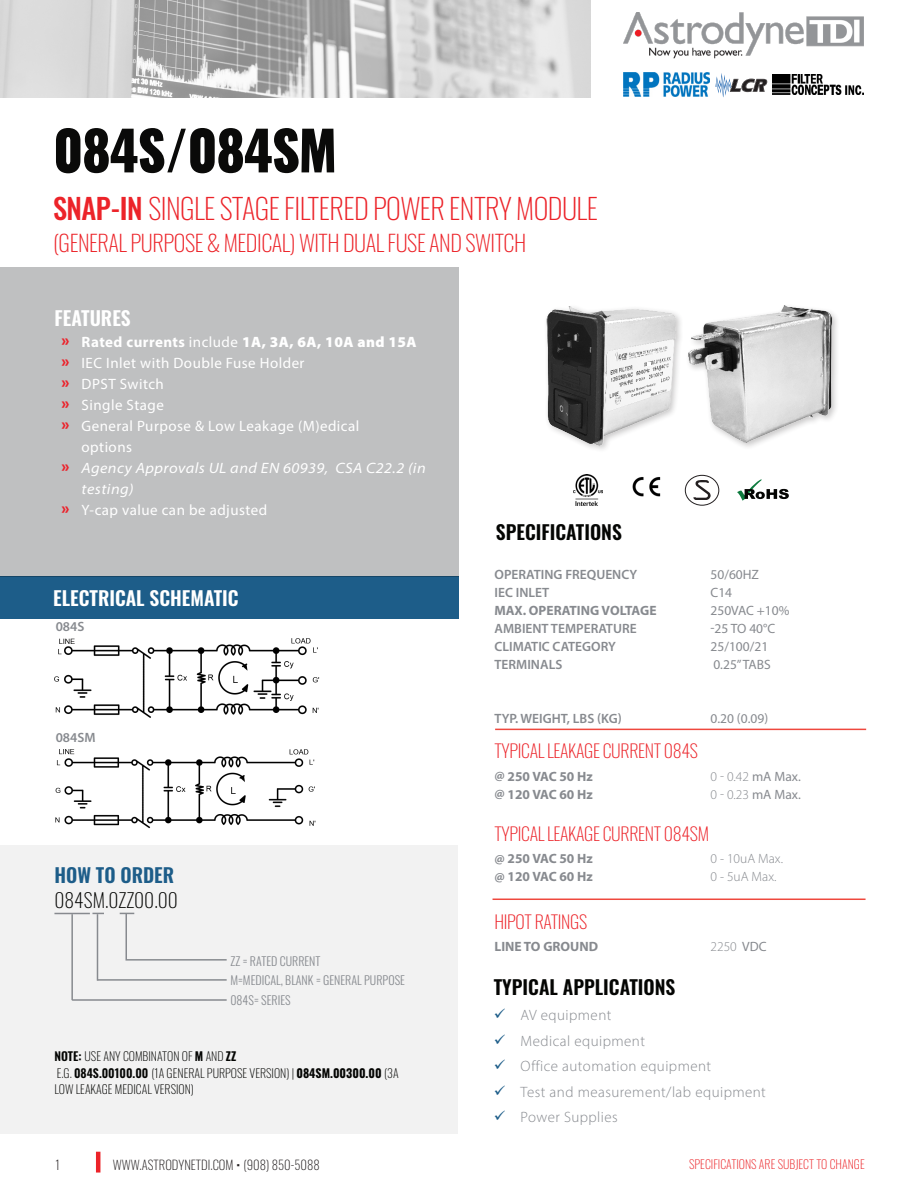
<style>
.page{position:relative;width:918px;height:1188px;background:#fff}
.page>*{position:absolute;margin:0;border:0;box-sizing:border-box;transform-origin:0 0}
.Page_Header_-_Blue{font:800 54px "Oswald";letter-spacing:-.02em;color:#0a0a09}
.Page_Header_-_Blue-2{font:200 28.5px "Oswald";letter-spacing:-.02em;color:#ec2329}
.Page_Header_-_Blue-3{font:200 22.5px "Oswald";letter-spacing:-.02em;color:#ec2329}
.Page_Section_Title{font:600 19.5px "Oswald";color:#040503}
.Page_Section_Title-2{font:600 19.5px "Oswald";color:#fff}
.Page_Section_Title-3{font:200 19.5px "Oswald";color:#040503}
.Page_Section_Title-4{font:600 19.5px "Oswald";color:#1d5d89}
.Page_Header_-_Blue-4{font:200 18px "Oswald";letter-spacing:-.02em;color:#ec2329}
.t1{font:15px/21px "Myriad Variable Concept";letter-spacing:.2em;color:#fff}
.Page_Section_Title-5{font:15px "Myriad Variable Concept";letter-spacing:.185em;color:#878a8f}
.t2{font:italic 15px/21px "Myriad Variable Concept";letter-spacing:.215em;color:#fff}
.t3{font:15px "Myriad Variable Concept";letter-spacing:.23em;color:#fff}
.t4{font:15px "Myriad Variable Concept";letter-spacing:.18em;color:#fff}
.t5{font:13.5px "Myriad Variable Concept";letter-spacing:.195em;color:#878a8f}
.t6{font:13.5px "Myriad Variable Concept";letter-spacing:.22em;color:#878a8f}
.t7{font:13.5px "Myriad Variable Concept";letter-spacing:.25em;color:#878a8f}
.t8{font:13.5px "Myriad Variable Concept";letter-spacing:.155em;color:#878a8f}
.Top_Right_Address{font:200 12.75px "Oswald";color:#231f20}
.Page_Number_-_Align{font:200 12.75px "Oswald";color:#231f20}
.Page_Section_Title-6{font:200 12px/16.5px "Oswald";color:#040503}
.Page_Section_Title-7{font:300 12px "Oswald";color:#878a8f}
.t9{font:200 12px "Oswald";color:#ec272b}
.s1{font-weight:500}
.s2{font-size:16.5px;color:#ec212a}
.s3{font-style:normal;font-size:16.5px;color:#ec212a}
.s4{font-weight:600}
.s5{font-weight:700}
.s6{font-weight:800}
.s7{color:#1d5d89}
</style>
<div class="page">
<div style="left:0;top:577px;width:459px;height:42px;background:#1d5d89"></div>
<div style="left:0;top:267px;width:459px;height:310px;background:#bfc0c1"></div>
<hr style="left:96px;top:1152px;width:4px;height:21px;background:#ec2329">
<img style="left:0;top:0;width:591px;height:97px">
<img style="left:623px;top:13px;width:241px;height:46px">
<svg style="left:715px;top:73px;width:52px;height:24px"></svg>
<hr style="left:495px;top:729px;width:371px;height:1px;background:#ef483e">
<hr style="left:493px;top:899px;width:373px;height:1px;background:#ef483e">
<img style="left:773px;top:74px;width:91px;height:21px">
<img style="left:623px;top:73px;width:86px;height:23px">
<img style="left:55px;top:749px;width:260px;height:80px">
<img style="left:54px;top:638px;width:266px;height:80px">
<div style="left:0;top:845px;width:458px;height:288px;background:#f2f2f2"></div>
<hr style="left:54px;top:913px;width:36px;height:1px;background:#878a8f">
<svg style="left:92px;top:913px;width:12px;height:1px"></svg>
<svg style="left:120px;top:913px;width:14px;height:1px"></svg>
<hr style="left:71px;top:914px;width:2px;height:86px;background:#878a8f">
<hr style="left:97px;top:914px;width:1px;height:67px;background:#878a8f">
<hr style="left:126px;top:913px;width:1px;height:48px;background:#878a8f">
<hr style="left:72px;top:999px;width:155px;height:2px;background:#878a8f">
<hr style="left:127px;top:959px;width:100px;height:2px;background:#878a8f">
<hr style="left:97px;top:979px;width:130px;height:2px;background:#878a8f">
<img style="left:546px;top:306px;width:67px;height:169px">
<img style="left:613px;top:305px;width:224px;height:170px">
<svg style="left:647px;top:362px;width:4px;height:4px"></svg>
<img style="left:632px;top:477px;width:29px;height:20px">
<svg style="left:737px;top:479px;width:52px;height:22px"></svg>
<img style="left:574px;top:475px;width:29px;height:31px">
<svg style="left:693px;top:480px;width:18px;height:20px"></svg>
<div style="left:685px;top:475px;width:34px;height:31px;border:1px solid #231f20;border-radius:50%"></div>
<p class="Page_Header_-_Blue" style="left:53px;top:122px;width:286px">084S/084SM</p>
<p class="Page_Header_-_Blue-2" style="left:53px;top:184px;width:546px"><span class="s1">SNAP-IN</span> SINGLE STAGE FILTERED POWER ENTRY MODULE</p>
<p class="Page_Header_-_Blue-3" style="left:53px;top:223px;width:475px">(GENERAL PURPOSE &amp; MEDICAL) WITH DUAL FUSE AND SWITCH</p>
<p class="Page_Section_Title-2" style="left:55px;top:308px;width:78px">FEATURES</p>
<p class="t3" style="left:61px;top:333px;width:353px"><span class="s2">Ĺ</span> Rated currents include 1A, 3A, 6A, 10A and 15A</p>
<p class="t1" style="left:61px;top:352px;width:243px"><span class="s2">Ĺ</span> IEC Inlet with Double Fuse Holder</p>
<p class="t1" style="left:61px;top:373px;width:101px"><span class="s2">Ĺ</span> DPST Switch</p>
<p class="t4" style="left:61px;top:396px;width:101px"><span class="s2">Ĺ</span> Single Stage</p>
<p class="t1" style="left:82px;top:415px;width:278px;text-indent:-20px"><span class="s2">Ĺ</span> General Purpose &amp; Low Leakage (M)edical options</p>
<p class="t2" style="left:82px;top:457px;width:342px;text-indent:-20px"><span class="s3">Ĺ</span> Agency Approvals UL and EN 60939, CSA C22.2 (in testing)</p>
<p class="t1" style="left:61px;top:499px;width:204px"><span class="s2">Ĺ</span> Y-cap value can be adjusted</p>
<p class="Page_Section_Title-2" style="left:53px;top:587px;width:187px">ELECTRICAL SCHEMATIC</p>
<p class="t5" style="left:56px;top:619px;width:28px">084S</p>
<p class="t5" style="left:56px;top:730px;width:38px">084SM</p>
<p class="Page_Section_Title-4" style="left:54px;top:865px;width:121px">HOW TO ORDER</p>
<p class="Page_Section_Title-3" style="left:54px;top:883px;width:125px">084SM.0ZZ00.00</p>
<p class="Page_Section_Title-7" style="left:230px;top:950px;width:92px">ZZ = RATED CURRENT</p>
<p class="Page_Section_Title-7" style="left:230px;top:970px;width:176px">M=MEDICAL, BLANK = GENERAL PURPOSE</p>
<p class="Page_Section_Title-7" style="left:230px;top:989px;width:62px">084S= SERIES</p>
<p class="Page_Section_Title-6" style="left:54px;top:1047px;width:183px"><span class="s4">NOTE:</span> USE ANY COMBINATON OF <span class="s5">M</span> AND <span class="s5">ZZ</span></p>
<p class="Page_Section_Title-6" style="left:54px;top:1063px;width:346px">E.G. <span class="s4">084S.00100.00</span> (1A GENERAL PURPOSE VERSION) | <span class="s5">084SM.00300.00</span> (3A<br>LOW LEAKAGE MEDICAL VERSION)</p>
<p class="Page_Number_-_Align" style="left:56px;top:1153px;width:6px">1</p>
<p class="Top_Right_Address" style="left:113px;top:1153px;width:208px">WWW.ASTRODYNETDI.COM <span class="s6">·</span> (908) 850-5088</p>
<p class="Page_Section_Title" style="left:496px;top:522px;width:128px">SPECIFICATIONS</p>
<p class="t5" style="left:495px;top:567px;width:142px">OPERATING FREQUENCY</p>
<p class="t5" style="left:711px;top:567px;width:47px">50/60HZ</p>
<p class="t5" style="left:495px;top:585px;width:54px">IEC INLET</p>
<p class="t5" style="left:711px;top:585px;width:21px">C14</p>
<p class="t6" style="left:495px;top:603px;width:161px">MAX.OPERATING VOLTAGE</p>
<p class="t8" style="left:711px;top:603px;width:78px">250VAC +10%</p>
<p class="t5" style="left:495px;top:621px;width:141px">AMBIENT TEMPERATURE</p>
<p class="t5" style="left:711px;top:621px;width:63px">-25 TO 40°C</p>
<p class="t5" style="left:495px;top:639px;width:120px">CLIMATIC CATEGORY</p>
<p class="t5" style="left:711px;top:639px;width:57px">25/100/21</p>
<p class="t5" style="left:495px;top:657px;width:67px">TERMINALS</p>
<p class="t5" style="left:713px;top:657px;width:57px">0.25” TABS</p>
<p class="t5" style="left:495px;top:711px;width:128px">TYP. WEIGHT, LBS (KG)</p>
<p class="t5" style="left:711px;top:711px;width:59px">0.20 (0.09)</p>
<p class="Page_Header_-_Blue-4" style="left:495px;top:735px;width:205px">TYPICAL LEAKAGE CURRENT 084S</p>
<p class="t5" style="left:495px;top:769px;width:97px">@ 250 VAC 50 Hz</p>
<p class="t5" style="left:711px;top:769px;width:91px">0 -0.42 mA Max.</p>
<p class="t5" style="left:495px;top:787px;width:97px">@ 120 VAC 60 Hz</p>
<p class="t5" style="left:711px;top:787px;width:91px">0 -0.23 mA Max.</p>
<p class="Page_Header_-_Blue-4" style="left:495px;top:817px;width:216px">TYPICAL LEAKAGE CURRENT 084SM</p>
<p class="t5" style="left:495px;top:851px;width:97px">@ 250 VAC 50 Hz</p>
<p class="t5" style="left:711px;top:851px;width:74px">0 -10uA Max.</p>
<p class="t5" style="left:495px;top:869px;width:97px">@ 120 VAC 60 Hz</p>
<p class="t5" style="left:711px;top:869px;width:67px">0 -5uA Max.</p>
<p class="Page_Header_-_Blue-4" style="left:495px;top:905px;width:94px">HIPOT RATINGS</p>
<p class="t7" style="left:495px;top:939px;width:101px">LINE TO GROUND</p>
<p class="t5" style="left:711px;top:939px;width:55px">2250 VD C</p>
<p class="Page_Section_Title" style="left:494px;top:977px;width:183px">TYPICAL APPLICATIONS</p>
<p class="Page_Section_Title-5" style="left:494px;top:1007px;width:118px"><span class="s7">✓</span> AV equipment</p>
<p class="Page_Section_Title-5" style="left:494px;top:1032px;width:151px"><span class="s7">✓</span> Medical equipment</p>
<p class="Page_Section_Title-5" style="left:494px;top:1058px;width:218px"><span class="s7">✓</span> Office automation equipment</p>
<p class="Page_Section_Title-5" style="left:494px;top:1083px;width:272px"><span class="s7">✓</span> Test and measurement/lab equipment</p>
<p class="Page_Section_Title-5" style="left:494px;top:1109px;width:124px"><span class="s7">✓</span> Power Supplies</p>
<p class="t9" style="left:689px;top:1154px;width:177px">SPECIFICATIONS ARE SUBJECT TO CHANGE</p>
</div>
